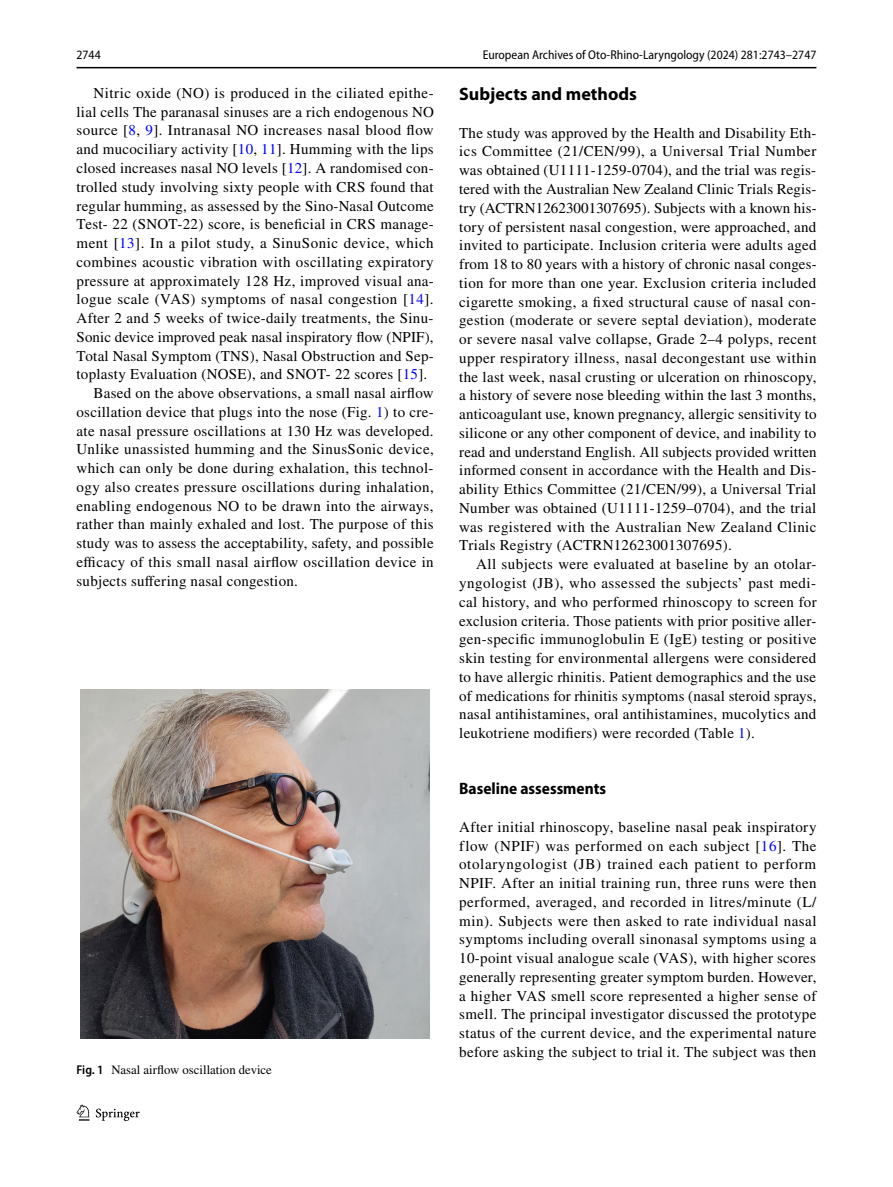
<style>
.page{position:relative;width:893px;height:1187px;background:#fff}
.page>*{position:absolute;margin:0;border:0;box-sizing:border-box;transform-origin:0 0}
.t1{font:700 18px "Myriad Pro";color:#000}
.t2{font:700 semi-condensed 16.5px "Myriad Pro";color:#000}
.t3{font:15px/18.8px "STIX";letter-spacing:.02em;color:#000;text-align:justify}
.t4{font:semi-condensed 12.75px "Myriad Pro";color:#000}
.t5{font:12.75px "STIX";color:#000}
.s1{color:#00f}
.s2{font-family:"Myriad Pro";font-weight:600;font-stretch:semi-condensed}
</style>
<div class="page">
<hr style="left:77px;top:67px;width:739px;height:1px;background:#000">
<svg style="left:77px;top:1104px;width:12px;height:16px"></svg>
<svg style="left:96px;top:1108px;width:44px;height:12px"></svg>
<div style="left:77px;top:689px;width:357px;height:349px;background:linear-gradient(to bottom,#fff,#fff)"></div>
<img style="left:81px;top:689px;width:349px;height:349px">
<p class="t4" style="left:77px;top:48px;width:26px">2744</p>
<p class="t4" style="left:483px;top:48px;width:335px">European Archives of Oto-Rhino-Laryngology (2024) 281:2743–2747</p>
<p class="t3" style="left:94px;top:84px;width:342px">Nitric oxide (NO) is produced in the ciliated epithe-</p>
<p class="t3" style="left:77px;top:103px;width:359px">lial cells The paranasal sinuses are a rich endogenous NO</p>
<p class="t3" style="left:77px;top:122px;width:359px">source [<span class="s1">8</span>, <span class="s1">9</span>]. Intranasal NO increases nasal blood flow</p>
<p class="t3" style="left:77px;top:141px;width:359px">and mucociliary activity [<span class="s1">10</span>, <span class="s1">11</span>]. Humming with the lips</p>
<p class="t3" style="left:77px;top:159px;width:359px">closed increases nasal NO levels [<span class="s1">12</span>]. A randomised con-</p>
<p class="t3" style="left:77px;top:178px;width:359px">trolled study involving sixty people with CRS found that</p>
<p class="t3" style="left:77px;top:197px;width:359px">regular humming, as assessed by the Sino-Nasal Outcome</p>
<p class="t3" style="left:77px;top:216px;width:359px">Test- 22 (SNOT-22) score, is beneficial in CRS manage-</p>
<p class="t3" style="left:77px;top:234px;width:359px">ment [<span class="s1">13</span>]. In a pilot study, a SinuSonic device, which</p>
<p class="t3" style="left:77px;top:253px;width:359px">combines acoustic vibration with oscillating expiratory</p>
<p class="t3" style="left:77px;top:272px;width:359px">pressure at approximately 128 Hz, improved visual ana-</p>
<p class="t3" style="left:77px;top:291px;width:359px">logue scale (VAS) symptoms of nasal congestion [<span class="s1">14</span>].</p>
<p class="t3" style="left:77px;top:309px;width:359px">After 2 and 5 weeks of twice-daily treatments, the Sinu-</p>
<p class="t3" style="left:77px;top:328px;width:358px">Sonic device improved peak nasal inspiratory flow (NPIF),</p>
<p class="t3" style="left:77px;top:347px;width:359px">Total Nasal Symptom (TNS), Nasal Obstruction and Sep-</p>
<p class="t3" style="left:77px;top:366px;width:352px">toplasty Evaluation (NOSE), and SNOT- 22 scores [<span class="s1">15</span>].</p>
<p class="t3" style="left:94px;top:384px;width:342px">Based on the above observations, a small nasal airflow</p>
<p class="t3" style="left:77px;top:403px;width:359px">oscillation device that plugs into the nose (Fig. <span class="s1">1</span>) to cre-</p>
<p class="t3" style="left:77px;top:422px;width:359px">ate nasal pressure oscillations at 130 Hz was developed.</p>
<p class="t3" style="left:77px;top:441px;width:359px">Unlike unassisted humming and the SinusSonic device,</p>
<p class="t3" style="left:77px;top:459px;width:359px">which can only be done during exhalation, this technol-</p>
<p class="t3" style="left:77px;top:478px;width:359px">ogy also creates pressure oscillations during inhalation,</p>
<p class="t3" style="left:77px;top:497px;width:359px">enabling endogenous NO to be drawn into the airways,</p>
<p class="t3" style="left:77px;top:516px;width:359px">rather than mainly exhaled and lost. The purpose of this</p>
<p class="t3" style="left:77px;top:534px;width:359px">study was to assess the acceptability, safety, and possible</p>
<p class="t3" style="left:77px;top:553px;width:359px">efficacy of this small nasal airflow oscillation device in</p>
<p class="t3" style="left:77px;top:572px;width:223px">subjects suffering nasal congestion.</p>
<p class="t1" style="left:459px;top:82px;width:179px">Subjects and methods</p>
<p class="t3" style="left:459px;top:124px;width:359px">The study was approved by the Health and Disability Eth&shy;ics Committee (21/CEN/99), a Universal Trial Number was obtained (U1111-1259-0704), and the trial was regis&shy;tered with the Australian New Zealand Clinic Trials Regis&shy;try (ACTRN12623001307695). Subjects with a known his&shy;tory of persistent nasal congestion, were approached, and invited to participate. Inclusion criteria were adults aged from 18 to 80 years with a history of chronic nasal conges&shy;tion for more than one year. Exclusion criteria included cigarette smoking, a fixed structural cause of nasal con&shy;gestion (moderate or severe septal deviation), moderate or severe nasal valve collapse, Grade 2–4 polyps, recent upper respiratory illness, nasal decongestant use within the last week, nasal crusting or ulceration on rhinoscopy, a history of severe nose bleeding within the last 3 months, anticoagulant use, known pregnancy, allergic sensitivity to silicone or any other component of device, and inability to read and understand English. All subjects provided written informed consent in accordance with the Health and Dis&shy;ability Ethics Committee (21/CEN/99), a Universal Trial Number was obtained (U1111-1259–0704), and the trial was registered with the Australian New Zealand Clinic Trials Registry (ACTRN12623001307695).</p>
<p class="t3" style="left:459px;top:555px;width:359px;text-indent:17px">All subjects were evaluated at baseline by an otolar&shy;yngologist (JB), who assessed the subjects’ past medi&shy;cal history, and who performed rhinoscopy to screen for exclusion criteria. Those patients with prior positive aller&shy;gen-specific immunoglobulin E (IgE) testing or positive skin testing for environmental allergens were considered to have allergic rhinitis. Patient demographics and the use of medications for rhinitis symptoms (nasal steroid sprays, nasal antihistamines, oral antihistamines, mucolytics and leukotriene modifiers) were recorded (Table <span class="s1">1</span>).</p>
<p class="t5" style="left:77px;top:1060px;width:197px"><span class="s2">Fig. 1</span> Nasal airflow oscillation device</p>
<p class="t2" style="left:459px;top:779px;width:148px">Baseline assessments</p>
<p class="t3" style="left:459px;top:818px;width:359px">After initial rhinoscopy, baseline nasal peak inspiratory flow (NPIF) was performed on each subject [<span class="s1">16</span>]. The otolaryngologist (JB) trained each patient to perform NPIF. After an initial training run, three runs were then performed, averaged, and recorded in litres/minute (L/ min). Subjects were then asked to rate individual nasal symptoms including overall sinonasal symptoms using a 10-point visual analogue scale (VAS), with higher scores generally representing greater symptom burden. However, a higher VAS smell score represented a higher sense of smell. The principal investigator discussed the prototype status of the current device, and the experimental nature before asking the subject to trial it. The subject was then</p>
</div>
